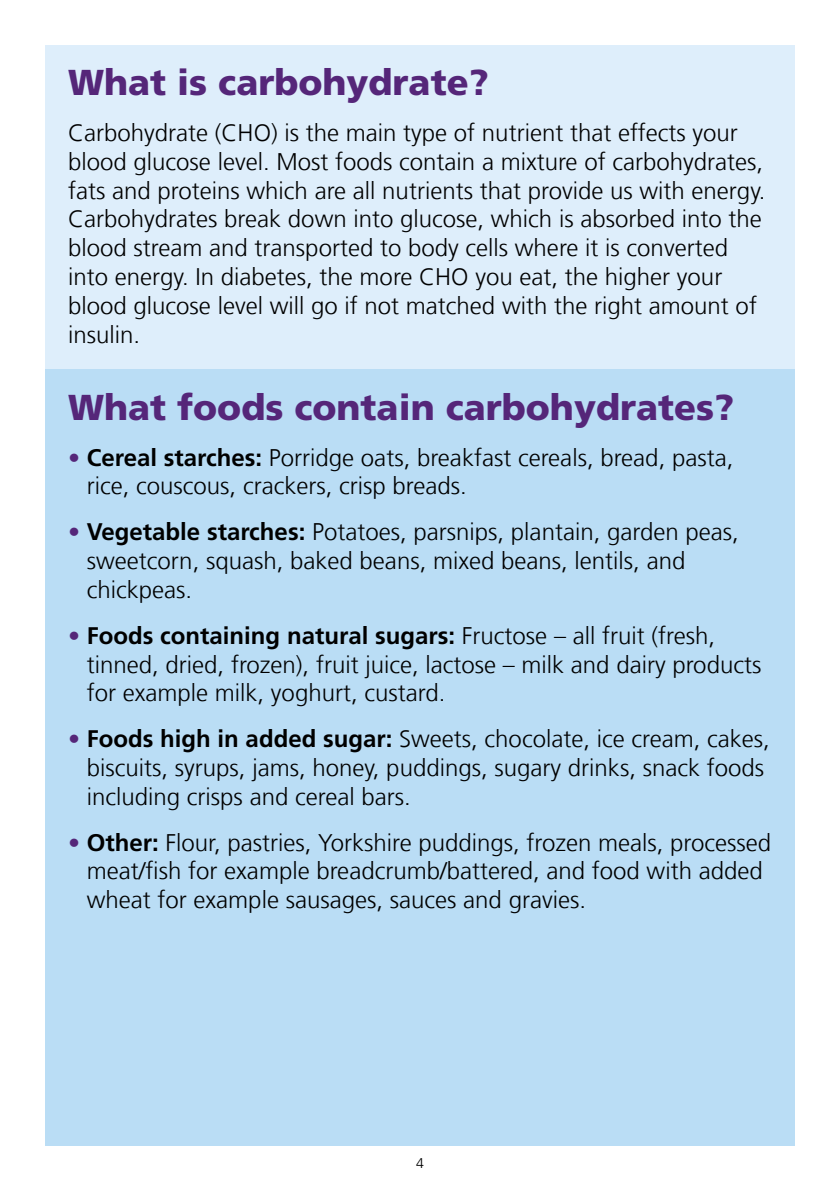
<style>
.page{position:relative;width:840px;height:1191px;background:#fff}
.page>*{position:absolute;margin:0;border:0;box-sizing:border-box;transform-origin:0 0}
.t1{font:900 36px "Frutiger LT Com";color:#552679}
.t2{font:300 24px/28.8px "Frutiger LT Com";color:#000}
.t3{font:300 14px "Frutiger LT Com";color:#000}
.s1{color:#552679}
.s2{font-weight:700}
</style>
<div class="page">
<div style="left:45px;top:45px;width:749px;height:1100px;background:#deeefb"></div>
<div style="left:45px;top:369px;width:749px;height:776px;background:#baddf5"></div>
<h1 class="t1" style="left:68px;top:61px;width:422px">What is carbohydrate?</h1>
<p class="t2" style="left:68px;top:118px;width:698px">Carbohydrate (CHO) is the main type of nutrient that effects your blood glucose level. Most foods contain a mixture of carbohydrates, fats and proteins which are all nutrients that provide us with energy.<br>Carbohydrates break down into glucose, which is absorbed into the blood stream and transported to body cells where it is converted into energy. In diabetes, the more CHO you eat, the higher your blood glucose level will go if not matched with the right amount of insulin.</p>
<h1 class="t1" style="left:68px;top:385px;width:667px">What foods contain carbohydrates?</h1>
<p class="t2" style="left:87px;top:443px;width:647px;text-indent:-19px"><span class="s1">•</span> <span class="s2">Cereal starches:</span> Porridge oats, breakfast cereals, bread, pasta, rice, couscous, crackers, crisp breads.</p>
<p class="t2" style="left:87px;top:518px;width:653px;text-indent:-19px"><span class="s1">•</span> <span class="s2">Vegetable starches:</span> Potatoes, parsnips, plantain, garden peas, sweetcorn, squash, baked beans, mixed beans, lentils, and chickpeas.</p>
<p class="t2" style="left:87px;top:621px;width:675px;text-indent:-19px"><span class="s1">•</span> <span class="s2">Foods containing natural sugars:</span> Fructose – all fruit (fresh, tinned, dried, frozen), fruit juice, lactose – milk and dairy products for example milk, yoghurt, custard.</p>
<p class="t2" style="left:87px;top:724px;width:684px;text-indent:-19px"><span class="s1">•</span> <span class="s2">Foods high in added sugar:</span> Sweets, chocolate, ice cream, cakes, biscuits, syrups, jams, honey, puddings, sugary drinks, snack foods including crisps and cereal bars.</p>
<p class="t2" style="left:87px;top:828px;width:685px;text-indent:-19px"><span class="s1">•</span> <span class="s2">Other:</span> Flour, pastries, Yorkshire puddings, frozen meals, processed meat/fish for example breadcrumb/battered, and food with added wheat for example sausages, sauces and gravies.</p>
<p class="t3" style="left:416px;top:1155px;width:9px">4</p>
</div>
